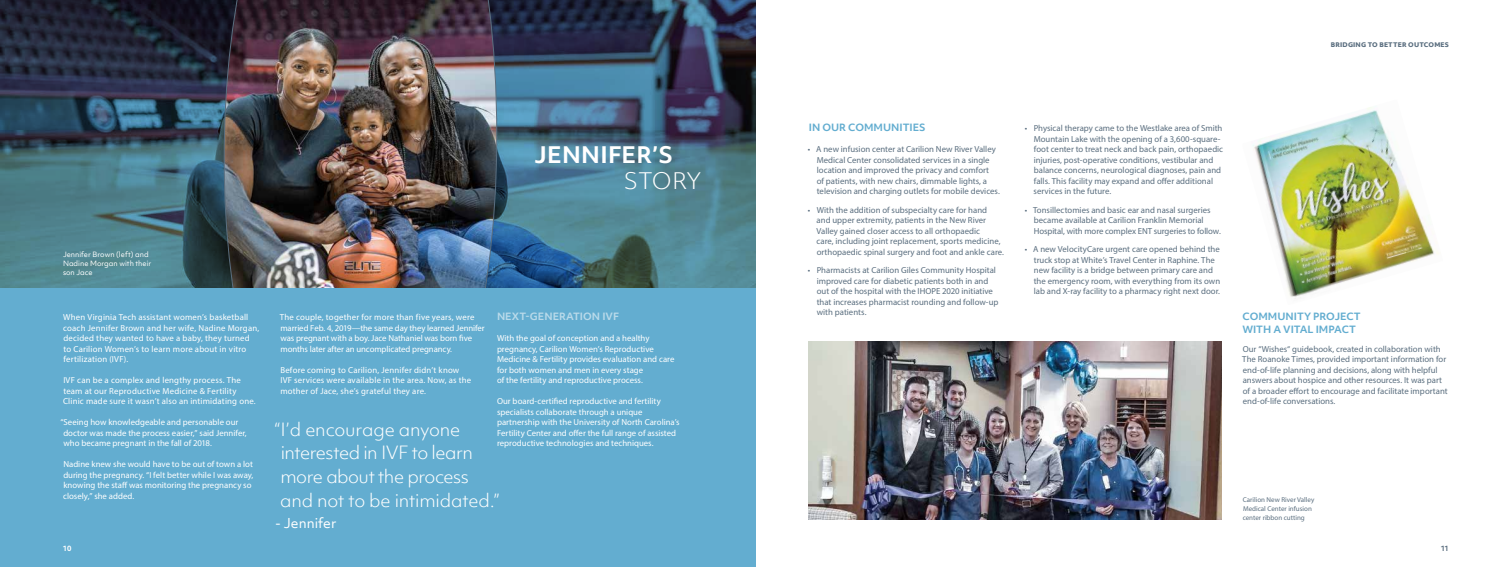
<style>
.page{position:relative;width:1512px;height:567px;background:#fff}
.page>*{position:absolute;margin:0;border:0;box-sizing:border-box;transform-origin:0 0}
.t1{font:700 21.88px "Objektiv Mk 1";letter-spacing:.015em;color:#fff}
.t2{font:300 21.88px "Objektiv Mk 1";letter-spacing:-.015em;color:#fff}
.t3{font:300 17.5px/23.6px "Objektiv Mk 1";letter-spacing:-.025em;color:#fff}
.t4{font:13.12px "Objektiv Mk 1";color:#fff}
.t5{font:700 9.62px/13.1px "Objektiv Mk 1";color:#63add0}
.t6{font:700 9.62px "Objektiv Mk 1";letter-spacing:.005em;color:#b9daea}
.t7{font:8.75px/10.5px "Myriad Pro";color:#5a6e7f}
.t8{font:8.75px/10.5px "Myriad Pro";letter-spacing:.005em;color:#fff}
.t9{font:7px/8.8px "Myriad Pro";color:#5a6e7f}
.t10{font:7px/8.8px "Objektiv Mk 1";color:#fff}
.t11{font:700 7px "Objektiv Mk 1";color:#fff}
.t12{font:700 7px "Objektiv Mk 1";color:#5a6e7f}
.t13{font:800 6.12px "Objektiv Mk 1";letter-spacing:.025em;color:#5a6e7f}
</style>
<div class="page">
<img style="left:0;top:0;width:756px;height:289px">
<img style="left:224px;top:0;width:273px;height:289px">
<div style="left:0;top:289px;width:756px;height:278px;background:#63add0"></div>
<img style="left:1252px;top:107px;width:187px;height:192px">
<img style="left:808px;top:341px;width:414px;height:179px">
<h1 class="t1" style="left:535px;top:139px;width:140px">JENNIFER’S</h1>
<h1 class="t2" style="left:624px;top:166px;width:79px">STORY</h1>
<p class="t10" style="left:63px;top:250px;width:90px">Jennifer Brown (left) and<br>Nadine Morgan with their son Jace</p>
<p class="t8" style="left:63px;top:312px;width:198px">When Virginia Tech assistant women’s basketball coach Jennifer Brown and her wife, Nadine Morgan, decided they wanted to have a baby, they turned to Carilion Women’s to learn more about in vitro fertilization (IVF).</p>
<p class="t8" style="left:63px;top:375px;width:194px">IVF can be a complex and lengthy process. The team at our Reproductive Medicine &amp; Fertility<br>Clinic made sure it wasn’t also an intimidating one.</p>
<p class="t8" style="left:63px;top:417px;width:185px;text-indent:-3px">“Seeing how knowledgeable and personable our doctor was made the process easier,” said Jennifer, who became pregnant in the fall of 2018.</p>
<p class="t8" style="left:63px;top:459px;width:192px">Nadine knew she would have to be out of town a lot during the pregnancy. “I felt better while I was away, knowing the staff was monitoring the pregnancy so closely,” she added.</p>
<p class="t6" style="left:497px;top:310px;width:124px">NEXT-GENERATION IVF</p>
<p class="t8" style="left:497px;top:333px;width:179px">With the goal of conception and a healthy pregnancy, Carilion Women’s Reproductive Medicine &amp; Fertility provides evaluation and care for both women and men in every stage<br>of the fertility and reproductive process.</p>
<p class="t8" style="left:497px;top:396px;width:184px">Our board-certified reproductive and fertility specialists collaborate through a unique partnership with the University of North Carolina’s Fertility Center and offer the full range of assisted reproductive technologies and techniques.</p>
<p class="t8" style="left:280px;top:312px;width:206px">The couple, together for more than five years, were married Feb. 4, 2019—the same day they learned Jennifer was pregnant with a boy. Jace Nathaniel was born five months later after an uncomplicated pregnancy.</p>
<p class="t8" style="left:280px;top:364px;width:192px">Before coming to Carilion, Jennifer didn’t know<br>IVF services were available in the area. Now, as the mother of Jace, she’s grateful they are.</p>
<h2 class="t3" style="left:280px;top:417px;width:221px;text-indent:-6px">“I’d encourage anyone interested in IVF to learn more about the process and not to be intimidated.”</h2>
<h3 class="t4" style="left:275px;top:514px;width:63px">- Jennifer</h3>
<p class="t13" style="left:1331px;top:41px;width:120px">BRIDGING TO BETTER OUTCOMES</p>
<p class="t5" style="left:809px;top:121px;width:118px">IN OUR COMMUNITIES</p>
<p class="t7" style="left:817px;top:144px;width:185px;text-indent:-9px">• A new infusion center at Carilion New River Valley Medical Center consolidated services in a single location and improved the privacy and comfort<br>of patients, with new chairs, dimmable lights, a television and charging outlets for mobile devices.</p>
<p class="t7" style="left:817px;top:204px;width:189px;text-indent:-9px">• With the addition of subspecialty care for hand<br>and upper extremity, patients in the New River Valley gained closer access to all orthopaedic<br>care, including joint replacement, sports medicine, orthopaedic spinal surgery and foot and ankle care.</p>
<p class="t7" style="left:817px;top:265px;width:183px;text-indent:-9px">• Pharmacists at Carilion Giles Community Hospital improved care for diabetic patients both in and out of the hospital with the IHOPE 2020 initiative that increases pharmacist rounding and follow-up with patients.</p>
<p class="t7" style="left:1034px;top:123px;width:191px;text-indent:-9px">• Physical therapy came to the Westlake area of Smith Mountain Lake with the opening of a 3,600-square&shy;foot center to treat neck and back pain, orthopaedic injuries, post-operative conditions, vestibular and balance concerns, neurological diagnoses, pain and falls. This facility may expand and offer additional services in the future.</p>
<p class="t7" style="left:1034px;top:204px;width:189px;text-indent:-9px">• Tonsillectomies and basic ear and nasal surgeries became available at Carilion Franklin Memorial<br>Hospital, with more complex ENT surgeries to follow.</p>
<p class="t7" style="left:1034px;top:244px;width:188px;text-indent:-9px">• A new VelocityCare urgent care opened behind the truck stop at White’s Travel Center in Raphine. The new facility is a bridge between primary care and the emergency room, with everything from its own lab and X-ray facility to a pharmacy right next door.</p>
<p class="t5" style="left:1242px;top:310px;width:120px">COMMUNITY PROJECT<br>WITH A VITAL IMPACT</p>
<p class="t7" style="left:1242px;top:343px;width:207px">Our “Wishes“ guidebook, created in collaboration with The Roanoke Times, provided important information for end-of-life planning and decisions, along with helpful answers about hospice and other resources. It was part of a broader effort to encourage and facilitate important end-of-life conversations.</p>
<p class="t9" style="left:1243px;top:495px;width:73px">Carilion New River Valley<br>Medical Center infusion center ribbon cutting</p>
<p class="t11" style="left:63px;top:544px;width:10px">10</p>
<p class="t12" style="left:1441px;top:544px;width:10px">11</p>
</div>
